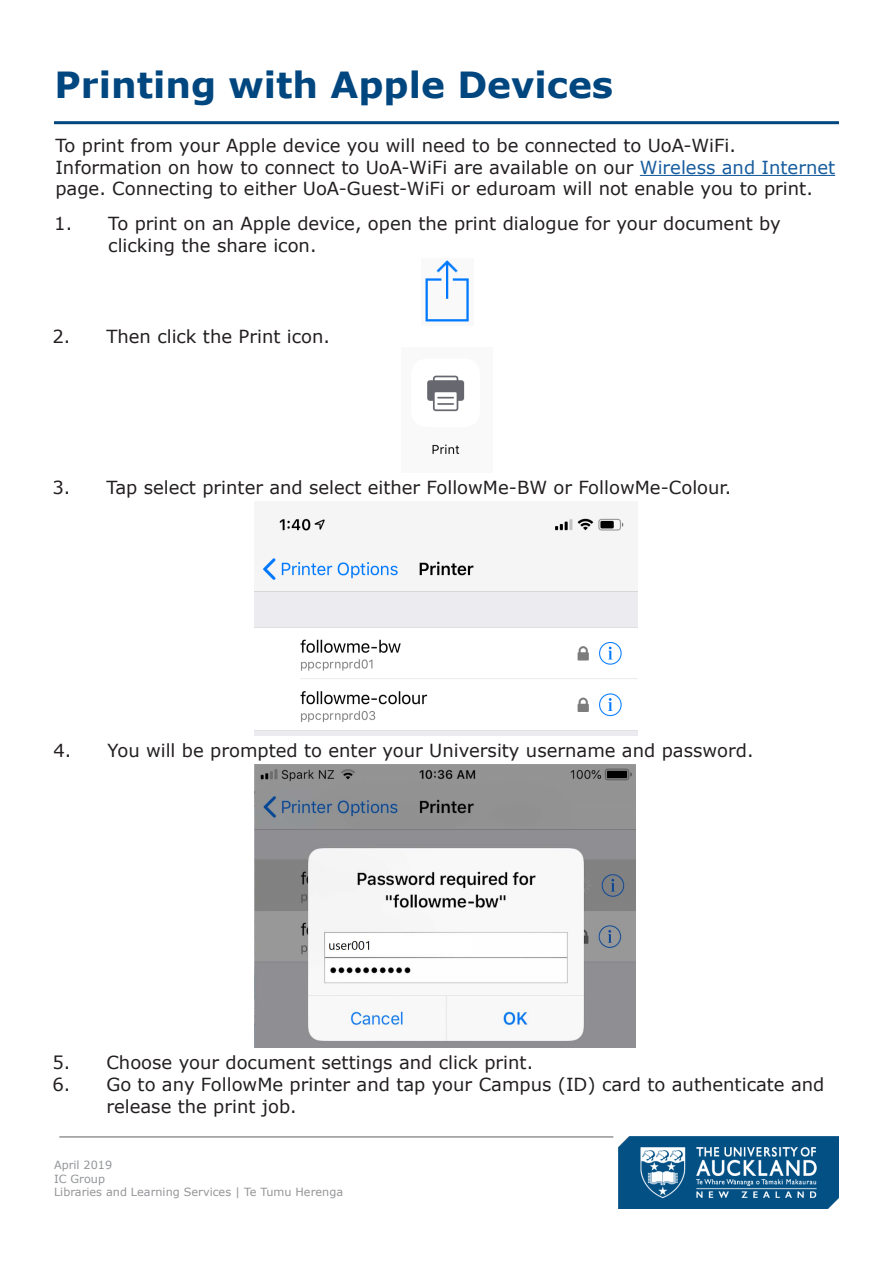
<style>
.page{position:relative;width:893px;height:1263px;background:#fff}
.page>*{position:absolute;margin:0;border:0;box-sizing:border-box;transform-origin:0 0}
.t1{font:700 36px "Verdana";color:#00467f}
.t2{font:18px/21.6px "Verdana";color:#231f20}
.t3{font:11.25px/13.5px "Verdana";color:#939598}
.s1{color:#175d9e}
</style>
<div class="page">
<img style="left:619px;top:1136px;width:220px;height:73px">
<hr style="left:59px;top:1136px;width:554px;height:2px;background:#939598">
<hr style="left:640px;top:175px;width:195px;height:1px;background:#175d9e">
<hr style="left:54px;top:121px;width:785px;height:3px;background:#00467f">
<img style="left:425px;top:260px;width:44px;height:62px">
<img style="left:427px;top:375px;width:38px;height:80px">
<img style="left:254px;top:518px;width:384px;height:217px">
<img style="left:254px;top:764px;width:382px;height:284px">
<p class="t1" style="left:55px;top:60px;width:560px">Printing with Apple Devices</p>
<p class="t2" style="left:55px;top:135px;width:781px">To print from your Apple device you will need to be connected to UoA-WiFi.<br>Information on how to connect to UoA-WiFi are available on our <span class="s1">Wireless and Internet </span>page. Connecting to either UoA-Guest-WiFi or eduroam will not enable you to print.</p>
<p class="t2" style="left:108px;top:213px;width:674px;text-indent:-54px">1. To print on an Apple device, open the print dialogue for your document by clicking the share icon.</p>
<p class="t2" style="left:52px;top:326px;width:279px">2. Then click the Print icon.</p>
<p class="t2" style="left:52px;top:477px;width:680px">3. Tap select printer and select either FollowMe-BW or FollowMe-Colour.</p>
<p class="t2" style="left:53px;top:739px;width:702px">4. You will be prompted to enter your University username and password.</p>
<p class="t2" style="left:52px;top:1052px;width:482px">5. Choose your document settings and click print.</p>
<p class="t2" style="left:106px;top:1073px;width:719px;text-indent:-54px">6. Go to any FollowMe printer and tap your Campus (ID) card to authenticate and release the print job.</p>
<p class="t3" style="left:54px;top:1158px;width:291px">April 2019<br>IC Group<br>Libraries and Learning Services | Te Tumu Herenga</p>
</div>
